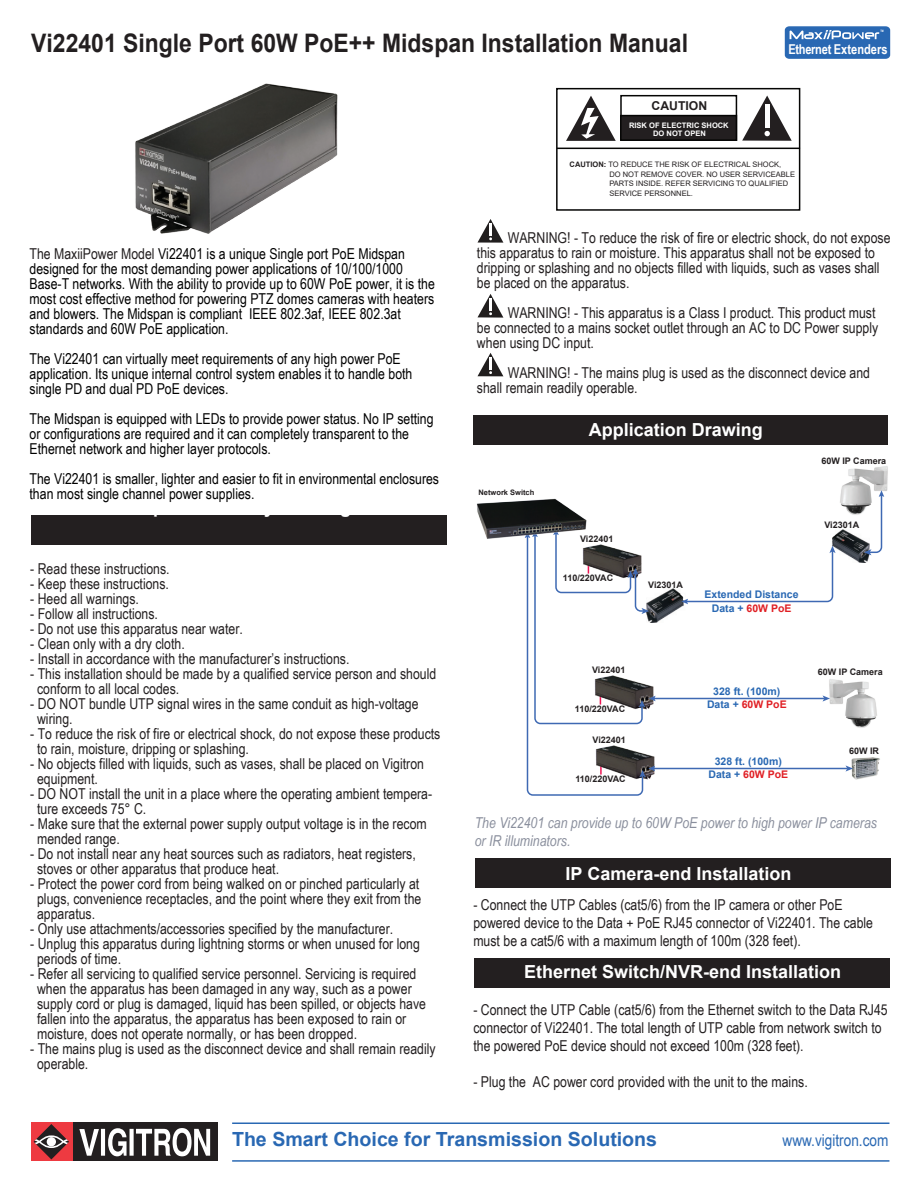
<style>
.page{position:relative;width:918px;height:1188px;background:#fff}
.page>*{position:absolute;margin:0;border:0;box-sizing:border-box;transform-origin:0 0}
.t1{font:700 25.5px "Arial";color:#231f20;scale:.9 1}
.t2{font:700 19.5px "Arial";color:#2968b3}
.t3{font:700 18px "Arial";color:#fff}
.t4{font:16.5px "Arial Narrow";color:#2968b3}
.t5{font:15px/15px "Arial Narrow";color:#231f20}
.t6{font:15px/15px "Arial Narrow";color:#000}
.t7{font:italic 15px/18px "Arial Narrow";color:#8a8f9d}
.t8{font:700 13.65px "Arial Narrow";color:#fff}
.t9{font:700 12.15px "Arial";color:#231f20}
.t10{font:700 10.5px/13.5px "Arial";color:#2968b3;text-align:center}
.t11{font:700 9px "Arial";color:#231f20}
.t12{font:7.5px/9.4px "Arial";color:#231f20}
.t13{font:700 7.5px "Arial";color:#fff}
.t14{font:700 7.5px "Arial";color:#231f20}
.t15{font:700 3.15px "Arial";color:#fff;scale:.74 1}
.s1{color:#231f20}
.s2{font-weight:700}
.s3{color:#e02025}
</style>
<div class="page">
<div style="left:475px;top:859px;width:416px;height:29px;background:#231f20"></div>
<div style="left:473px;top:415px;width:415px;height:29px;background:#231f20"></div>
<hr style="left:232px;top:1160px;width:657px;height:2px;background:#2968b3">
<div style="left:72px;top:1122px;width:146px;height:39px;background:#231f20"></div>
<svg style="left:79px;top:1128px;width:131px;height:28px"></svg>
<div style="left:31px;top:1122px;width:41px;height:39px;background:#ee3a41"></div>
<svg style="left:34px;top:1124px;width:35px;height:35px"></svg>
<hr style="left:232px;top:1123px;width:657px;height:1px;background:#2968b3">
<div style="left:31px;top:515px;width:416px;height:30px;background:#231f20"></div>
<div style="left:474px;top:958px;width:416px;height:29px;background:#231f20"></div>
<svg style="left:478px;top:219px;width:25px;height:24px"></svg>
<svg style="left:478px;top:294px;width:25px;height:24px"></svg>
<svg style="left:478px;top:353px;width:25px;height:23px"></svg>
<div style="left:786px;top:27px;width:103px;height:31px;background:#2968b3;border-radius:4px"></div>
<div style="left:785px;top:26px;width:105px;height:33px;border:2px solid #2968b3;border-radius:4px"></div>
<svg style="left:790px;top:30px;width:89px;height:9px"></svg>
<img style="left:836px;top:529px;width:33px;height:34px">
<img style="left:840px;top:466px;width:48px;height:49px">
<img style="left:656px;top:589px;width:28px;height:33px">
<img style="left:851px;top:757px;width:29px;height:23px">
<img style="left:829px;top:679px;width:48px;height:49px">
<img style="left:477px;top:498px;width:110px;height:41px">
<hr style="left:653px;top:698px;width:172px;height:1px;background:#3e69b3">
<svg style="left:823px;top:695px;width:7px;height:7px"></svg>
<hr style="left:653px;top:768px;width:195px;height:1px;background:#3e69b3">
<svg style="left:846px;top:765px;width:7px;height:7px"></svg>
<svg style="left:525px;top:529px;width:131px;height:267px"></svg>
<svg style="left:864px;top:490px;width:20px;height:65px"></svg>
<img style="left:135px;top:83px;width:203px;height:151px">
<div style="left:556px;top:88px;width:244px;height:123px;border:2px solid #050504"></div>
<div style="left:620px;top:95px;width:117px;height:46px;border:2px solid #050504"></div>
<div style="left:620px;top:115px;width:117px;height:26px;background:#231f20;border:2px solid #050504"></div>
<svg style="left:566px;top:96px;width:50px;height:45px"></svg>
<svg style="left:742px;top:96px;width:50px;height:45px"></svg>
<hr style="left:557px;top:148px;width:243px;height:1px;background:#050504">
<svg style="left:680px;top:534px;width:156px;height:70px"></svg>
<h1 class="t1" style="left:31px;top:25px;width:731px">Vi22401 Single Port 60W PoE++ Midspan Installation Manual</h1>
<p class="t9" style="left:652px;top:98px;width:57px">CAUTION</p>
<p class="t13" style="left:629px;top:120px;width:101px">RISK OF ELECTRIC SHOCK</p>
<p class="t13" style="left:653px;top:128px;width:54px">DO NOT OPEN</p>
<p class="t15" style="left:881px;top:29px;width:6px">TM</p>
<p class="t8" style="left:788px;top:39px;width:101px">Ethernet Extenders</p>
<p class="t6" style="left:30px;top:245px;width:407px"><span class="s1">The MaxiiPower Model</span> Vi22401 is a unique Single port PoE Midspan designed for the most demanding power applications of 10/100/1000<br>Base-T networks. With the ability to provide up to 60W PoE power, it is the most cost effective method for powering PTZ domes cameras with heaters and blowers. The Midspan is compliant IEEE 802.3af, IEEE 802.3at standards and 60W PoE application.</p>
<p class="t6" style="left:30px;top:350px;width:384px">The Vi22401 can virtually meet requirements of any high power PoE application. Its unique internal control system enables it to handle both single PD and dual PD PoE devices.</p>
<p class="t6" style="left:30px;top:410px;width:406px">The Midspan is equipped with LEDs to provide power status. No IP setting or configurations are required and it can completely transparent to the<br>Ethernet network and higher layer protocols.</p>
<p class="t6" style="left:30px;top:470px;width:411px">The Vi22401 is smaller, lighter and easier to fit in environmental enclosures than most single channel power supplies.</p>
<p class="t5" style="left:30px;top:560px;width:141px">- Read these instructions.</p>
<p class="t5" style="left:30px;top:575px;width:140px">- Keep these instructions.</p>
<p class="t5" style="left:30px;top:590px;width:110px">- Heed all warnings.</p>
<p class="t5" style="left:30px;top:605px;width:129px">- Follow all instructions.</p>
<p class="t5" style="left:30px;top:620px;width:214px">- Do not use this apparatus near water.</p>
<p class="t5" style="left:30px;top:635px;width:156px">- Clean only with a dry cloth.</p>
<p class="t5" style="left:30px;top:650px;width:321px">- Install in accordance with the manufacturer’s instructions.</p>
<p class="t5" style="left:37px;top:665px;width:401px;text-indent:-7px">- This installation should be made by a qualified service person and should conform to all local codes.</p>
<p class="t5" style="left:37px;top:695px;width:383px;text-indent:-7px">- DO NOT bundle UTP signal wires in the same conduit as high-voltage wiring.</p>
<p class="t5" style="left:37px;top:725px;width:405px;text-indent:-7px">- To reduce the risk of fire or electrical shock, do not expose these products to rain, moisture, dripping or splashing.</p>
<p class="t5" style="left:37px;top:755px;width:388px;text-indent:-7px">- No objects filled with liquids, such as vases, shall be placed on Vigitron equipment.</p>
<p class="t5" style="left:37px;top:785px;width:397px;text-indent:-7px">- DO NOT install the unit in a place where the operating ambient tempera&shy;ture exceeds 75° C.</p>
<p class="t5" style="left:37px;top:815px;width:391px;text-indent:-7px">- Make sure that the external power supply output voltage is in the recom mended range.</p>
<p class="t5" style="left:37px;top:845px;width:380px;text-indent:-7px">- Do not install near any heat sources such as radiators, heat registers, stoves or other apparatus that produce heat.</p>
<p class="t5" style="left:37px;top:875px;width:386px;text-indent:-7px">- Protect the power cord from being walked on or pinched particularly at plugs, convenience receptacles, and the point where they exit from the apparatus.</p>
<p class="t5" style="left:30px;top:920px;width:365px">- Only use attachments/accessories specified by the manufacturer.</p>
<p class="t5" style="left:37px;top:935px;width:384px;text-indent:-7px">- Unplug this apparatus during lightning storms or when unused for long periods of time.</p>
<p class="t5" style="left:37px;top:965px;width:391px;text-indent:-7px">- Refer all servicing to qualified service personnel. Servicing is required when the apparatus has been damaged in any way, such as a power supply cord or plug is damaged, liquid has been spilled, or objects have fallen into the apparatus, the apparatus has been exposed to rain or moisture, does not operate normally, or has been dropped.</p>
<p class="t5" style="left:37px;top:1040px;width:400px;text-indent:-7px">- The mains plug is used as the disconnect device and shall remain readily operable.</p>
<p class="t12" style="left:609px;top:160px;width:187px;text-indent:-40px"><span class="s2">CAUTION:</span> TO REDUCE THE RISK OF ELECTRICAL SHOCK,<br>DO NOT REMOVE COVER. NO USER SERVICEABLE PARTS INSIDE. REFER SERVICING TO QUALIFIED SERVICE PERSONNEL.</p>
<p class="t5" style="left:477px;top:229px;width:415px;text-indent:31px">WARNING! - To reduce the risk of fire or electric shock, do not expose this apparatus to rain or moisture. This apparatus shall not be exposed to dripping or splashing and no objects filled with liquids, such as vases shall be placed on the apparatus.</p>
<p class="t5" style="left:477px;top:304px;width:403px;text-indent:31px">WARNING! - This apparatus is a Class I product. This product must be connected to a mains socket outlet through an AC to DC Power supply when using DC input.</p>
<p class="t5" style="left:477px;top:364px;width:395px;text-indent:31px">WARNING! - The mains plug is used as the disconnect device and shall remain readily operable.</p>
<p class="t14" style="left:479px;top:487px;width:57px">Network Switch</p>
<p class="t3" style="left:589px;top:417px;width:176px">Application Drawing</p>
<p class="t11" style="left:821px;top:454px;width:66px">60W IP Camera</p>
<p class="t11" style="left:580px;top:533px;width:35px">Vi22401</p>
<p class="t11" style="left:563px;top:571px;width:52px">110/220VAC</p>
<p class="t11" style="left:592px;top:664px;width:35px">Vi22401</p>
<p class="t11" style="left:575px;top:702px;width:52px">110/220VAC</p>
<p class="t11" style="left:593px;top:734px;width:35px">Vi22401</p>
<p class="t11" style="left:575px;top:772px;width:52px">110/220VAC</p>
<p class="t11" style="left:648px;top:578px;width:36px">Vi2301A</p>
<p class="t10" style="left:705px;top:588px;width:95px">Extended Distance<br>Data + <span class="s3">60W PoE</span></p>
<p class="t11" style="left:824px;top:518px;width:36px">Vi2301A</p>
<p class="t10" style="left:707px;top:685px;width:81px">328 ft. (100m)<br>Data + <span class="s3">60W PoE</span></p>
<p class="t10" style="left:709px;top:755px;width:81px">328 ft. (100m)<br>Data + <span class="s3">60W PoE</span></p>
<p class="t11" style="left:818px;top:665px;width:66px">60W IP Camera</p>
<p class="t11" style="left:849px;top:745px;width:32px">60W IR</p>
<p class="t7" style="left:475px;top:813px;width:404px">The Vi22401 can provide up to 60W PoE power to high power IP cameras or IR illuminators.</p>
<p class="t3" style="left:565px;top:861px;width:228px">IP Camera-end Installation</p>
<p class="t5" style="left:473px;top:896px;width:401px;line-height:18px">- Connect the UTP Cables (cat5/6) from the IP camera or other PoE powered device to the Data + PoE RJ45 connector of Vi22401. The cable must be a cat5/6 with a maximum length of 100m (328 feet).</p>
<p class="t3" style="left:524px;top:959px;width:319px">Ethernet Switch/NVR-end Installation</p>
<p class="t5" style="left:473px;top:1000px;width:416px;line-height:18px">- Connect the UTP Cable (cat5/6) from the Ethernet switch to the Data RJ45 connector of Vi22401. The total length of UTP cable from network switch to the powered PoE device should not exceed 100m (328 feet).</p>
<p class="t5" style="left:473px;top:1073px;width:336px">- Plug the AC power cord provided with the unit to the mains.</p>
<h2 class="t2" style="left:232px;top:1126px;width:427px">The Smart Choice for Transmission Solutions</h2>
<p class="t4" style="left:783px;top:1128px;width:107px">www.vigitron.com</p>
</div>
